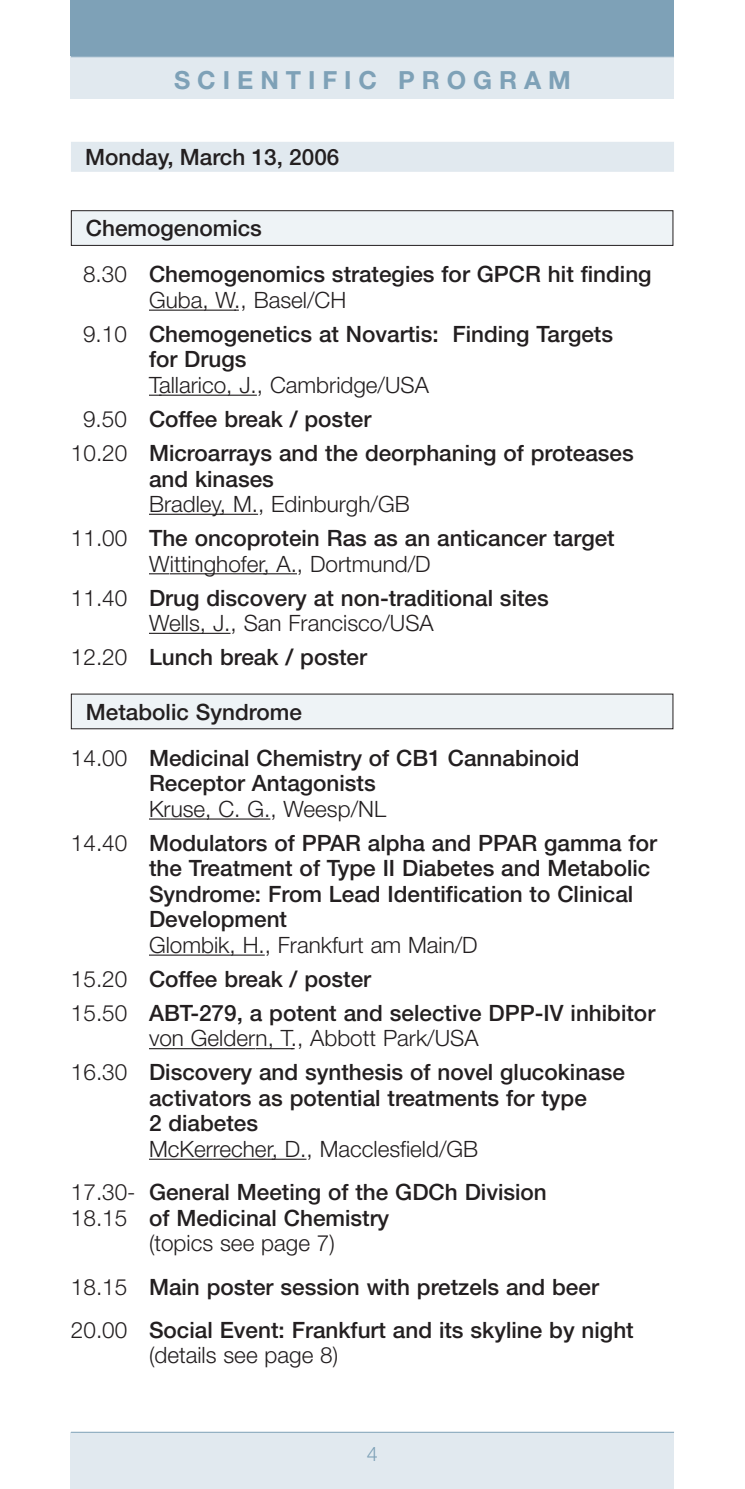
<style>
.page{position:relative;width:745px;height:1489px;background:#fff}
.page>*{position:absolute;margin:0;border:0;box-sizing:border-box;transform-origin:0 0}
.t1{font:700 25px "Helvetica Neue";letter-spacing:.28em;color:#7ea1b7}
.t2{font:500 22.5px/25.5px "Helvetica Neue";color:#231f20}
.t3{font:300 22.5px/34px "Helvetica Neue";color:#231f20}
.t4{font:300 20px "Helvetica Neue";color:#7ea1b7}
.s1{font-weight:300}
.s2{font-weight:500}
</style>
<div class="page">
<div style="left:71px;top:142px;width:602px;height:30px;background:#e1e9ef"></div>
<hr style="left:149px;top:309px;width:87px;height:2px;background:#231f20">
<svg style="left:149px;top:394px;width:10px;height:2px"></svg>
<hr style="left:159px;top:394px;width:98px;height:2px;background:#231f20">
<hr style="left:149px;top:513px;width:73px;height:2px;background:#231f20">
<hr style="left:220px;top:513px;width:38px;height:2px;background:#231f20">
<svg style="left:149px;top:573px;width:20px;height:1px"></svg>
<hr style="left:170px;top:573px;width:95px;height:1px;background:#231f20">
<hr style="left:263px;top:573px;width:34px;height:1px;background:#231f20">
<hr style="left:149px;top:632px;width:20px;height:2px;background:#231f20">
<hr style="left:169px;top:632px;width:61px;height:2px;background:#231f20">
<svg style="left:149px;top:818px;width:21px;height:1px"></svg>
<hr style="left:170px;top:818px;width:100px;height:1px;background:#231f20">
<hr style="left:149px;top:954px;width:115px;height:1px;background:#231f20">
<hr style="left:149px;top:1048px;width:106px;height:1px;background:#231f20">
<hr style="left:255px;top:1048px;width:38px;height:1px;background:#231f20">
<hr style="left:149px;top:1158px;width:64px;height:1px;background:#231f20">
<hr style="left:219px;top:1158px;width:54px;height:1px;background:#231f20">
<hr style="left:271px;top:1158px;width:35px;height:1px;background:#231f20">
<div style="left:71px;top:694px;width:601px;height:34px;background:#eef3f6"></div>
<div style="left:71px;top:211px;width:601px;height:34px;background:#eef3f6"></div>
<div style="left:71px;top:210px;width:602px;height:36px;border:1px solid #231f20"></div>
<div style="left:71px;top:0;width:602px;height:57px;background:#7ea1b7"></div>
<div style="left:71px;top:57px;width:602px;height:42px;background:#e1e9ef"></div>
<div style="left:71px;top:1431px;width:602px;height:57px;background:#e1e9ef"></div>
<hr style="left:71px;top:1431px;width:602px;height:1px;background:#7ea1b7">
<p class="t1" style="left:174px;top:71px;width:398px">SCIENTIFIC PROGRAM</p>
<p class="t2" style="left:85px;top:146px;width:255px">Monday, March 13, 2006</p>
<p class="t2" style="left:86px;top:218px;width:177px">Chemogenomics</p>
<p class="t2" style="left:149px;top:264px;width:504px;text-indent:-66px"><span class="s1">8.30</span> Chemogenomics strategies for GPCR hit finding<br><span class="s1">Guba, W., Basel/CH</span></p>
<p class="t2" style="left:149px;top:323px;width:465px;text-indent:-66px"><span class="s1">9.10</span> Chemogenetics at Novartis: Finding Targets for Drugs</p>
<p class="t3" style="left:149px;top:370px;width:281px">Tallarico, J., Cambridge/USA</p>
<p class="t2" style="left:83px;top:408px;width:289px"><span class="s1">9.50</span> Coffee break / poster</p>
<p class="t2" style="left:71px;top:442px;width:564px"><span class="s1">10.20</span> Microarrays and the deorphaning of proteases</p>
<p class="t2" style="left:149px;top:468px;width:126px">and kinases</p>
<p class="t2" style="left:71px;top:489px;width:545px;line-height:34px;text-indent:78px"><span class="s1">Bradley, M., Edinburgh/GB<br>11.00</span> The oncoprotein Ras as an anticancer target</p>
<p class="t2" style="left:71px;top:548px;width:479px;line-height:34px;text-indent:78px"><span class="s1">Wittinghofer, A., Dortmund/D<br>11.40</span> Drug discovery at non-traditional sites</p>
<p class="t3" style="left:71px;top:608px;width:364px;text-indent:78px">Wells, J., San Francisco/USA<br>12.20 <span class="s2">Lunch break / poster</span></p>
<p class="t2" style="left:86px;top:701px;width:217px">Metabolic Syndrome</p>
<p class="t2" style="left:149px;top:747px;width:432px;text-indent:-78px"><span class="s1">14.00</span> Medicinal Chemistry of CB1 Cannabinoid<br>Receptor Antagonists</p>
<p class="t2" style="left:71px;top:793px;width:587px;line-height:34px;text-indent:78px"><span class="s1">Kruse, C. G., Weesp/NL<br>14.40</span> Modulators of PPAR alpha and PPAR gamma for</p>
<p class="t2" style="left:149px;top:857px;width:502px">the Treatment of Type II Diabetes and Metabolic<br>Syndrome: From Lead Identification to Clinical<br>Development</p>
<p class="t2" style="left:71px;top:929px;width:585px;line-height:34px;text-indent:78px"><span class="s1">Glombik, H., Frankfurt am Main/D<br>15.20</span> Coffee break / poster<br><span class="s1">15.50</span> ABT-279, a potent and selective DPP-IV inhibitor</p>
<p class="t2" style="left:71px;top:1023px;width:555px;line-height:34px;text-indent:78px"><span class="s1">von Geldern, T., Abbott Park/USA<br>16.30</span> Discovery and synthesis of novel glucokinase</p>
<p class="t2" style="left:149px;top:1087px;width:439px">activators as potential treatments for type<br>2 diabetes</p>
<p class="t3" style="left:71px;top:1129px;width:477px;line-height:43.2px;text-align:center">McKerrecher, D., Macclesfield/GB<br>17.30- <span class="s2">General Meeting of the GDCh Division</span></p>
<p class="t3" style="left:149px;top:1206px;width:242px;line-height:25.5px;text-indent:-78px">18.15 <span class="s2">of Medicinal Chemistry </span>(topics see page 7)</p>
<p class="t2" style="left:71px;top:1266px;width:564px;line-height:43.2px"><span class="s1">18.15</span> Main poster session with pretzels and beer<br><span class="s1">20.00</span> Social Event: Frankfurt and its skyline by night</p>
<p class="t3" style="left:149px;top:1340px;width:191px">(details see page 8)</p>
<p class="t4" style="left:366px;top:1446px;width:13px">4</p>
</div>
